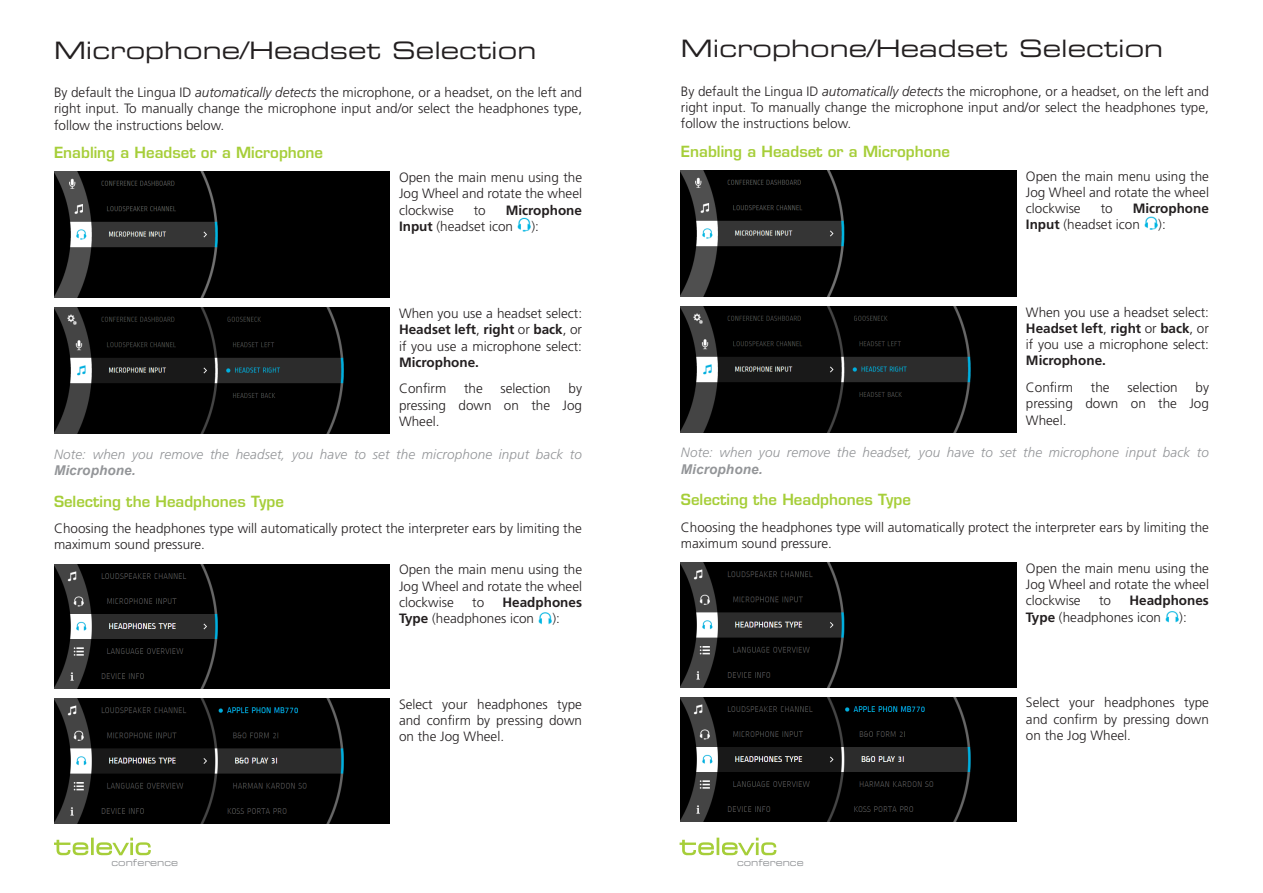
<style>
.page{position:relative;width:1263px;height:893px;background:#fff}
.page>*{position:absolute;margin:0;border:0;box-sizing:border-box;transform-origin:0 0}
.t1{font:24px "Eurostile LT Std Ex 2";color:#231f20}
.t2{font:600 15px "Eurostile LT Std";color:#a6ce39}
.t3{font:300 13.5px/16.2px "Frutiger LT Std";color:#231f20;text-align:justify}
.t4{font:italic 300 13.5px/16.2px "Frutiger LT Std";letter-spacing:.01em;color:#939598}
.t5{font:700 13.5px/16.2px "Frutiger LT Std";color:#231f20}
.t6{font:9.75px "Eurostile LT Std Ex 2";color:#939598;scale:.94 1}
.s1{font-style:italic}
.s2{font-weight:300}
.s3{font-weight:700}
.s4{font-family:"Arial";font-weight:700}
</style>
<div class="page">
<img style="left:54px;top:308px;width:335px;height:126px">
<img style="left:54px;top:172px;width:335px;height:126px">
<img style="left:517px;top:218px;width:14px;height:14px">
<svg style="left:54px;top:838px;width:97px;height:17px"></svg>
<img style="left:54px;top:698px;width:335px;height:125px">
<img style="left:54px;top:564px;width:335px;height:125px">
<img style="left:538px;top:612px;width:14px;height:12px">
<svg style="left:680px;top:838px;width:96px;height:17px"></svg>
<img style="left:681px;top:307px;width:335px;height:125px">
<img style="left:681px;top:171px;width:335px;height:125px">
<img style="left:1144px;top:216px;width:14px;height:14px">
<img style="left:681px;top:697px;width:335px;height:125px">
<img style="left:681px;top:563px;width:335px;height:124px">
<img style="left:1165px;top:611px;width:14px;height:12px">
<p class="t1" style="left:54px;top:33px;width:484px">Microphone/Headset Selection</p>
<p class="t3" style="left:54px;top:85px;width:530px">By default the Lingua ID <span class="s1">automatically detects</span> the microphone, or a headset, on the left and right input. To manually change the microphone input and/or select the headphones type, follow the instructions below.</p>
<p class="t2" style="left:54px;top:144px;width:271px">Enabling a Headset or a Microphone</p>
<p class="t1" style="left:681px;top:32px;width:484px">Microphone/Headset Selection</p>
<p class="t3" style="left:681px;top:83px;width:530px">By default the Lingua ID <span class="s1">automatically detects</span> the microphone, or a headset, on the left and right input. To manually change the microphone input and/or select the headphones type, follow the instructions below.</p>
<p class="t2" style="left:681px;top:142px;width:271px">Enabling a Headset or a Microphone</p>
<p class="t3" style="left:399px;top:170px;width:185px">Open the main menu using the Jog Wheel and rotate the wheel clockwise</p>
<p class="t5" style="left:399px;top:202px;width:185px;text-indent:107px">Microphone<br>Input <span class="s2">(headset icon</span></p>
<p class="t3" style="left:474px;top:202px;width:14px">to</p>
<p class="t3" style="left:531px;top:218px;width:9px">):</p>
<p class="t3" style="left:1026px;top:168px;width:185px">Open the main menu using the Jog Wheel and rotate the wheel clockwise</p>
<p class="t5" style="left:1026px;top:200px;width:185px;text-indent:107px">Microphone<br>Input <span class="s2">(headset icon</span></p>
<p class="t3" style="left:1101px;top:201px;width:14px">to</p>
<p class="t3" style="left:1158px;top:217px;width:9px">):</p>
<p class="t3" style="left:399px;top:306px;width:185px">When you use a headset select:<br><span class="s3">Headset left</span>, <span class="s3">right</span> or <span class="s3">back</span>, or if you use a microphone select:<br><span class="s3">Microphone.</span></p>
<p class="t3" style="left:399px;top:381px;width:49px">Confirm</p>
<p class="t3" style="left:464px;top:381px;width:20px">the</p>
<p class="t3" style="left:501px;top:381px;width:52px">selection</p>
<p class="t3" style="left:399px;top:381px;width:185px;text-indent:170px">by pressing down on the Jog Wheel.</p>
<p class="t3" style="left:1026px;top:304px;width:185px">When you use a headset select:<br><span class="s3">Headset left</span>, <span class="s3">right</span> or <span class="s3">back</span>, or if you use a microphone select:<br><span class="s3">Microphone.</span></p>
<p class="t3" style="left:1026px;top:380px;width:49px">Confirm</p>
<p class="t3" style="left:1091px;top:380px;width:20px">the</p>
<p class="t3" style="left:1127px;top:380px;width:52px">selection</p>
<p class="t3" style="left:1026px;top:380px;width:185px;text-indent:170px">by pressing down on the Jog Wheel.</p>
<p class="t4" style="left:54px;top:446px;width:530px">Note: when you remove the headset, you have to set the microphone input back to<br><span class="s4">Microphone.</span></p>
<p class="t4" style="left:681px;top:445px;width:530px">Note: when you remove the headset, you have to set the microphone input back to<br><span class="s4">Microphone.</span></p>
<p class="t2" style="left:54px;top:492px;width:231px">Selecting the Headphones Type</p>
<p class="t3" style="left:54px;top:521px;width:529px">Choosing the headphones type will automatically protect the interpreter ears by limiting the maximum sound pressure.</p>
<p class="t2" style="left:681px;top:490px;width:231px">Selecting the Headphones Type</p>
<p class="t3" style="left:681px;top:519px;width:529px">Choosing the headphones type will automatically protect the interpreter ears by limiting the maximum sound pressure.</p>
<p class="t3" style="left:399px;top:562px;width:185px">Open the main menu using the Jog Wheel and rotate the wheel clockwise</p>
<p class="t3" style="left:399px;top:594px;width:185px;text-indent:103px"><span class="s3">Headphones<br>Type</span> (headphones icon</p>
<p class="t3" style="left:472px;top:594px;width:14px">to</p>
<p class="t3" style="left:552px;top:610px;width:9px">):</p>
<p class="t3" style="left:1026px;top:560px;width:185px">Open the main menu using the Jog Wheel and rotate the wheel clockwise</p>
<p class="t3" style="left:1026px;top:593px;width:185px;text-indent:103px"><span class="s3">Headphones<br>Type</span> (headphones icon</p>
<p class="t3" style="left:1099px;top:593px;width:14px">to</p>
<p class="t3" style="left:1179px;top:609px;width:9px">):</p>
<p class="t3" style="left:399px;top:696px;width:184px">Select your headphones type and confirm by pressing down on the Jog Wheel.</p>
<p class="t3" style="left:1026px;top:695px;width:184px">Select your headphones type and confirm by pressing down on the Jog Wheel.</p>
<p class="t6" style="left:111px;top:856px;width:72px">conference</p>
<p class="t6" style="left:737px;top:856px;width:72px">conference</p>
</div>
